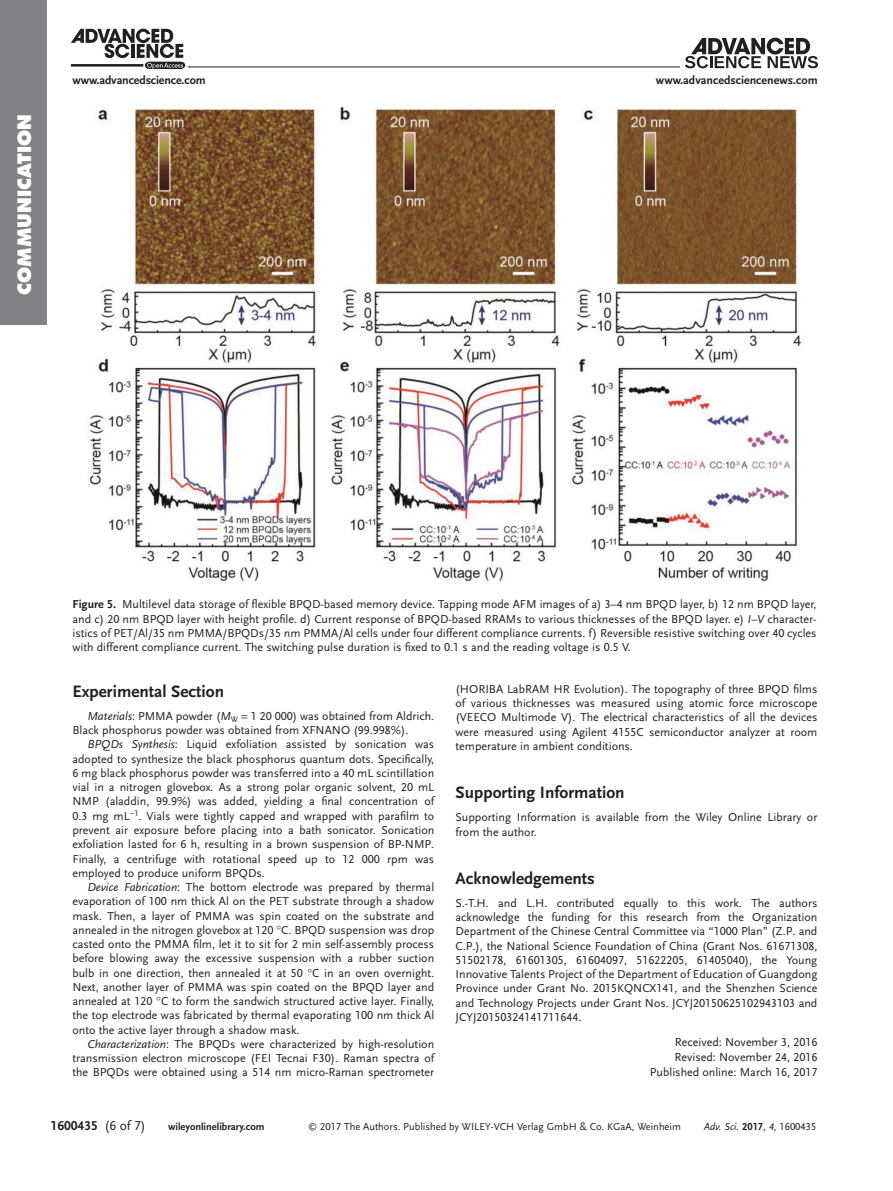
<style>
.page{position:relative;width:893px;height:1191px;background:#fff}
.page>*{position:absolute;margin:0;border:0;box-sizing:border-box;transform-origin:0 0}
.t1{font:800 18px "Futura";letter-spacing:.005em;color:#fff}
.t2{font:700 17.25px "Scala Sans LF";color:#231f20}
.t3{font:700 13.5px "Scala Sans LF";color:#231f20}
.t4{font:12px/14.2px "Scala Sans LF";color:#231f20;text-align:justify}
.t5{font:700 12px "Scala Sans LF";color:#231f20}
.t6{font:10.5px "Scala Sans LF";color:#231f20}
.t7{font:700 10.5px "Scala Sans LF";color:#231f20}
.t8{font:italic 10.5px "Scala Sans LF";color:#231f20}
.s1{font-weight:700}
.s2{font-style:italic}
.s3{font-weight:400}
.s4{font-size:9px}
.s5{font-weight:700;font-style:normal}
.s6{font-style:normal}
</style>
<div class="page">
<div style="left:0;top:0;width:46px;height:325px;background:#808285"></div>
<svg style="left:71px;top:29px;width:114px;height:40px"></svg>
<hr style="left:188px;top:67px;width:492px;height:1px;background:#231f20">
<svg style="left:685px;top:38px;width:133px;height:30px"></svg>
<img style="left:89px;top:107px;width:713px;height:475px">
<h1 class="t1" style="left:13px;top:295px;width:183px;rotate:-90deg">Communication</h1>
<p class="t5" style="left:73px;top:73px;width:135px">www.advancedscience.com</p>
<p class="t5" style="left:656px;top:73px;width:163px">www.advancedsciencenews.com</p>
<p class="t4" style="left:72px;top:597px;width:746px"><span class="s1">Figure 5.</span> Multilevel data storage of flexible BPQD-based memory device. Tapping mode AFM images of a) 3–4 nm BPQD layer, b) 12 nm BPQD layer, and c) 20 nm BPQD layer with height profile. d) Current response of BPQD-based RRAMs to various thicknesses of the BPQD layer. e) <span class="s2">I–V</span> character&shy;istics of PET/Al/35 nm PMMA/BPQDs/35 nm PMMA/Al cells under four different compliance currents. f) Reversible resistive switching over 40 cycles with different compliance current. The switching pulse duration is fixed to 0.1 s and the reading voltage is 0.5 V.</p>
<h2 class="t2" style="left:72px;top:682px;width:153px">Experimental Section</h2>
<p class="t4" style="left:72px;top:709px;width:363px;text-indent:15px"><span class="s2">Materials</span>: PMMA powder (<span class="s2">M</span><sub>W</sub> 1 20 000) was obtained from Aldrich.<br>Black phosphorus powder was obtained from XFNANO (99.998%).</p>
<p class="t4" style="left:72px;top:737px;width:363px;text-indent:15px"><span class="s2">BPQDs Synthesis</span>: Liquid exfoliation assisted by sonication was adopted to synthesize the black phosphorus quantum dots. Specifically, 6 mg black phosphorus powder was transferred into a 40 mL scintillation vial in a nitrogen glovebox. As a strong polar organic solvent, 20 mL NMP (aladdin, 99.9%) was added, yielding a final concentration of 0.3 mg mL−<sup>1</sup>. Vials were tightly capped and wrapped with parafilm to prevent air exposure before placing into a bath sonicator. Sonication exfoliation lasted for 6 h, resulting in a brown suspension of BP-NMP.<br>Finally, a centrifuge with rotational speed up to 12 000 rpm was employed to produce uniform BPQDs.</p>
<p class="t4" style="left:72px;top:880px;width:363px;text-indent:15px"><span class="s2">Device Fabrication</span>: The bottom electrode was prepared by thermal evaporation of 100 nm thick Al on the PET substrate through a shadow mask. Then, a layer of PMMA was spin coated on the substrate and annealed in the nitrogen glovebox at 120 C. BPQD suspension was drop casted onto the PMMA film, let it to sit for 2 min self-assembly process before blowing away the excessive suspension with a rubber suction bulb in one direction, then annealed it at 50 C in an oven overnight.<br>Next, another layer of PMMA was spin coated on the BPQD layer and annealed at 120 C to form the sandwich structured active layer. Finally, the top electrode was fabricated by thermal evaporating 100 nm thick Al onto the active layer through a shadow mask.</p>
<p class="t4" style="left:72px;top:1037px;width:363px;text-indent:15px"><span class="s2">Characterization</span>: The BPQDs were characterized by high-resolution transmission electron microscope (FEI Tecnai F30). Raman spectra of the BPQDs were obtained using a 514 nm micro-Raman spectrometer</p>
<p class="t4" style="left:456px;top:682px;width:363px">(HORIBA LabRAM HR Evolution). The topography of three BPQD films of various thicknesses was measured using atomic force microscope (VEECO Multimode V). The electrical characteristics of all the devices were measured using Agilent 4155C semiconductor analyzer at room temperature in ambient conditions.</p>
<h2 class="t2" style="left:456px;top:783px;width:171px">Supporting Information</h2>
<p class="t4" style="left:456px;top:810px;width:363px">Supporting Information is available from the Wiley Online Library or from the author.</p>
<h2 class="t2" style="left:456px;top:868px;width:141px">Acknowledgements</h2>
<p class="t4" style="left:456px;top:896px;width:363px">S.-T.H. and L.H. contributed equally to this work. The authors acknowledge the funding for this research from the Organization Department of the Chinese Central Committee via “1000 Plan” (Z.P. and C.P.), the National Science Foundation of China (Grant Nos. 61671308, 51502178, 61601305, 61604097, 51622205, 61405040), the Young Innovative Talents Project of the Department of Education of Guangdong Province under Grant No. 2015KQNCX141, and the Shenzhen Science and Technology Projects under Grant Nos. JCYJ20150625102943103 and JCYJ20150324141711644.</p>
<p class="t4" style="left:650px;top:1035px;width:169px;line-height:15px;text-align:right">Received: November 3, 2016<br>Revised: November 24, 2016<br>Published online: March 16, 2017</p>
<p class="t3" style="left:51px;top:1118px;width:97px">1600435 <span class="s3">(6 of 7)</span></p>
<p class="t7" style="left:168px;top:1121px;width:98px">wileyonlinelibrary.com</p>
<p class="t6" style="left:308px;top:1121px;width:374px"><span class="s4">©</span> 2017 The Authors. Published by WILEY-VCH Verlag GmbH &amp; Co. KGaA, Weinheim</p>
<p class="t8" style="left:704px;top:1121px;width:114px">Adv. Sci. <span class="s5">2017</span><span class="s6">,</span> 4<span class="s6">, 1600435</span></p>
</div>
